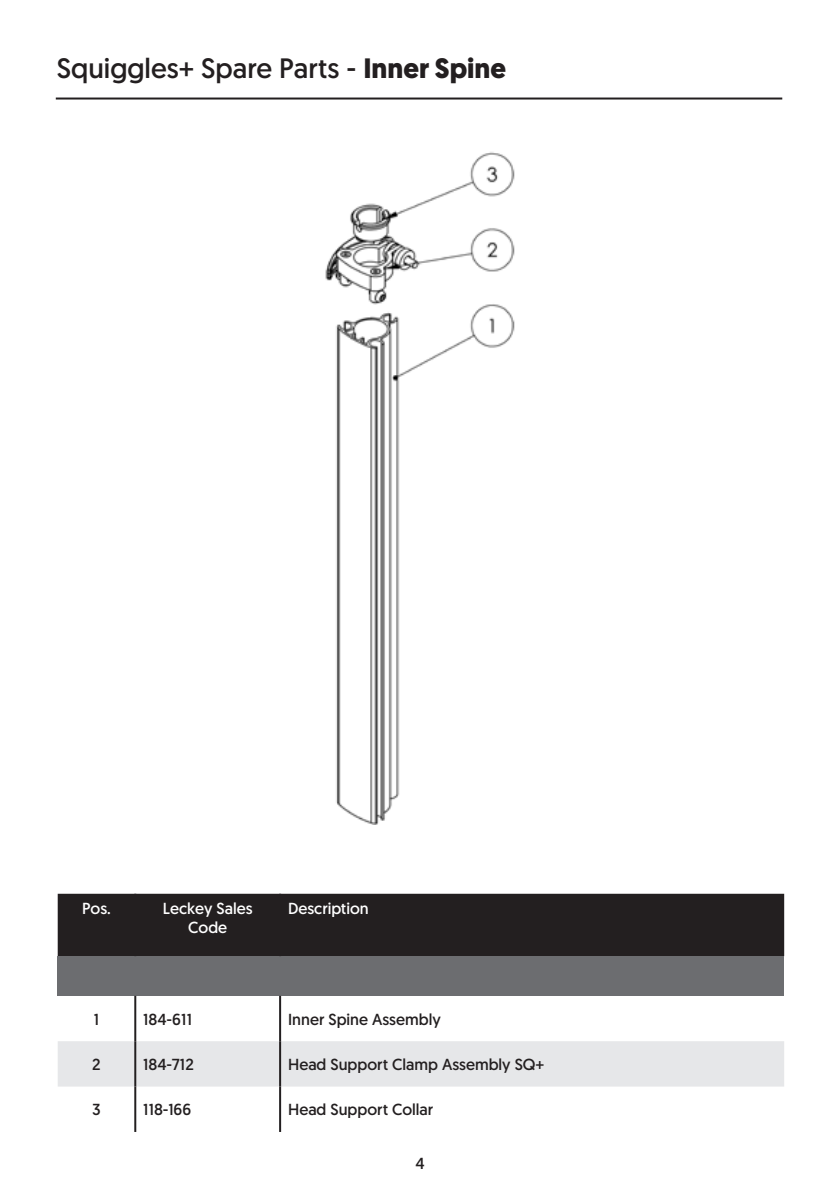
<style>
.page{position:relative;width:840px;height:1191px;background:#fff}
.page>*{position:absolute;margin:0;border:0;box-sizing:border-box;transform-origin:0 0}
.t1{font:28px "Geomanist";color:#231f20}
.Table_Body_Text{font:16px "Geomanist";color:#231f20}
.Table_Body_Text-2{font:16px/19.2px "Geomanist";color:#fff;text-align:center}
.s1{font-weight:700}
</style>
<div class="page">
<hr style="left:56px;top:97px;width:725px;height:2px;background:#231f20">
<div style="left:58px;top:893px;width:725px;height:63px;background:#231f20"></div>
<div style="left:58px;top:956px;width:725px;height:39px;background:#6c6d70"></div>
<div style="left:58px;top:1041px;width:725px;height:45px;background:#e6e7e9"></div>
<hr style="left:134px;top:893px;width:2px;height:63px;background:#231f20">
<hr style="left:134px;top:995px;width:2px;height:46px;background:#231f20">
<hr style="left:134px;top:1041px;width:2px;height:45px;background:#231f20">
<hr style="left:134px;top:1086px;width:2px;height:46px;background:#231f20">
<hr style="left:279px;top:893px;width:2px;height:63px;background:#231f20">
<hr style="left:279px;top:995px;width:2px;height:46px;background:#231f20">
<hr style="left:279px;top:1041px;width:2px;height:45px;background:#231f20">
<hr style="left:279px;top:1086px;width:2px;height:46px;background:#231f20">
<img style="left:325px;top:152px;width:190px;height:672px">
<p class="t1" style="left:57px;top:50px;width:450px">Squiggles+ Spare Parts - <span class="s1">Inner Spine</span></p>
<p class="Table_Body_Text-2" style="left:82px;top:898px;width:30px">Pos.</p>
<p class="Table_Body_Text-2" style="left:163px;top:898px;width:91px">Leckey Sales<br>Code</p>
<p class="Table_Body_Text-2" style="left:288px;top:898px;width:82px">Description</p>
<p class="Table_Body_Text" style="left:94px;top:1008px;width:7px">1</p>
<p class="Table_Body_Text" style="left:143px;top:1008px;width:50px">184-611</p>
<p class="Table_Body_Text" style="left:288px;top:1008px;width:154px">Inner Spine Assembly</p>
<p class="Table_Body_Text" style="left:92px;top:1054px;width:10px">2</p>
<p class="Table_Body_Text" style="left:143px;top:1054px;width:52px">184-712</p>
<p class="Table_Body_Text" style="left:288px;top:1054px;width:257px">Head Support Clamp Assembly SQ+</p>
<p class="Table_Body_Text" style="left:92px;top:1099px;width:10px">3</p>
<p class="Table_Body_Text" style="left:143px;top:1099px;width:49px">118-166</p>
<p class="Table_Body_Text" style="left:288px;top:1099px;width:147px">Head Support Collar</p>
<p class="Table_Body_Text" style="left:415px;top:1152px;width:11px">4</p>
</div>
